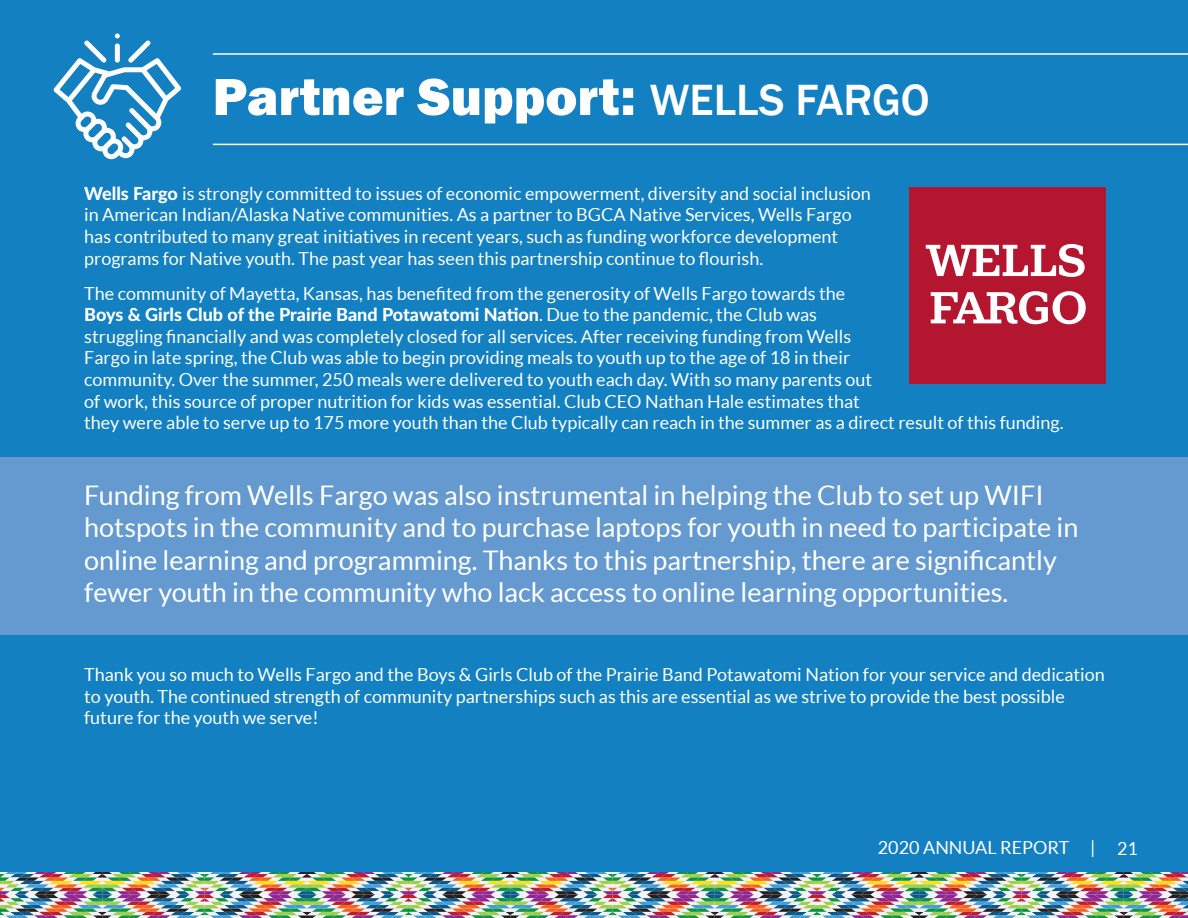
<style>
.page{position:relative;width:1188px;height:918px;background:#fff}
.page>*{position:absolute;margin:0;border:0;box-sizing:border-box;transform-origin:0 0}
.t1{font:800 54px "Franklin Gothic";color:#fff}
.t2{font:27px/32.4px "Lato";color:#fff}
.t3{font:18px/21.6px "Lato";color:#fff}
.s1{font-weight:500;font-size:45px}
.s2{font-weight:800}
</style>
<div class="page">
<svg style="left:0;top:872px;width:1188px;height:46px"></svg>
<div style="left:0;top:828px;width:1188px;height:44px;background:#1280c1"></div>
<div style="left:0;top:0;width:1188px;height:833px;background:#1280c1"></div>
<div style="left:909px;top:187px;width:197px;height:196px;background:#b41630"></div>
<svg style="left:926px;top:244px;width:159px;height:33px"></svg>
<svg style="left:931px;top:291px;width:155px;height:33px"></svg>
<svg style="left:54px;top:33px;width:127px;height:126px"></svg>
<div style="left:0;top:457px;width:1188px;height:177px;background:#649acf"></div>
<hr style="left:213px;top:53px;width:975px;height:2px;background:#fff">
<hr style="left:213px;top:144px;width:975px;height:1px;background:#fff">
<h1 class="t1" style="left:213px;top:62px;width:719px">Partner Support: <span class="s1">WELLS FARGO</span></h1>
<p class="t3" style="left:84px;top:182px;width:788px"><span class="s2">Wells Fargo</span> is strongly committed to issues of economic empowerment, diversity and social inclusion in American Indian/Alaska Native communities. As a partner to BGCA Native Services, Wells Fargo has contributed to many great initiatives in recent years, such as funding workforce development programs for Native youth. The past year has seen this partnership continue to flourish.</p>
<p class="t3" style="left:84px;top:282px;width:981px">The community of Mayetta, Kansas, has benefited from the generosity of Wells Fargo towards the<br><span class="s2">Boys &amp; Girls Club of the Prairie Band Potawatomi Nation</span>. Due to the pandemic, the Club was<br>struggling financially and was completely closed for all services. After receiving funding from Wells<br>Fargo in late spring, the Club was able to begin providing meals to youth up to the age of 18 in their<br>community. Over the summer, 250 meals were delivered to youth each day. With so many parents out<br>of work, this source of proper nutrition for kids was essential. Club CEO Nathan Hale estimates that<br>they were able to serve up to 175 more youth than the Club typically can reach in the summer as a direct result of this funding.</p>
<p class="t2" style="left:84px;top:479px;width:996px">Funding from Wells Fargo was also instrumental in helping the Club to set up WIFI hotspots in the community and to purchase laptops for youth in need to participate in online learning and programming. Thanks to this partnership, there are significantly fewer youth in the community who lack access to online learning opportunities.</p>
<p class="t3" style="left:84px;top:664px;width:1022px">Thank you so much to Wells Fargo and the Boys &amp; Girls Club of the Prairie Band Potawatomi Nation for your service and dedication to youth. The continued strength of community partnerships such as this are essential as we strive to provide the best possible future for the youth we serve!</p>
<p class="t3" style="left:878px;top:837px;width:262px">2020 ANNUAL REPORT | 21</p>
</div>
